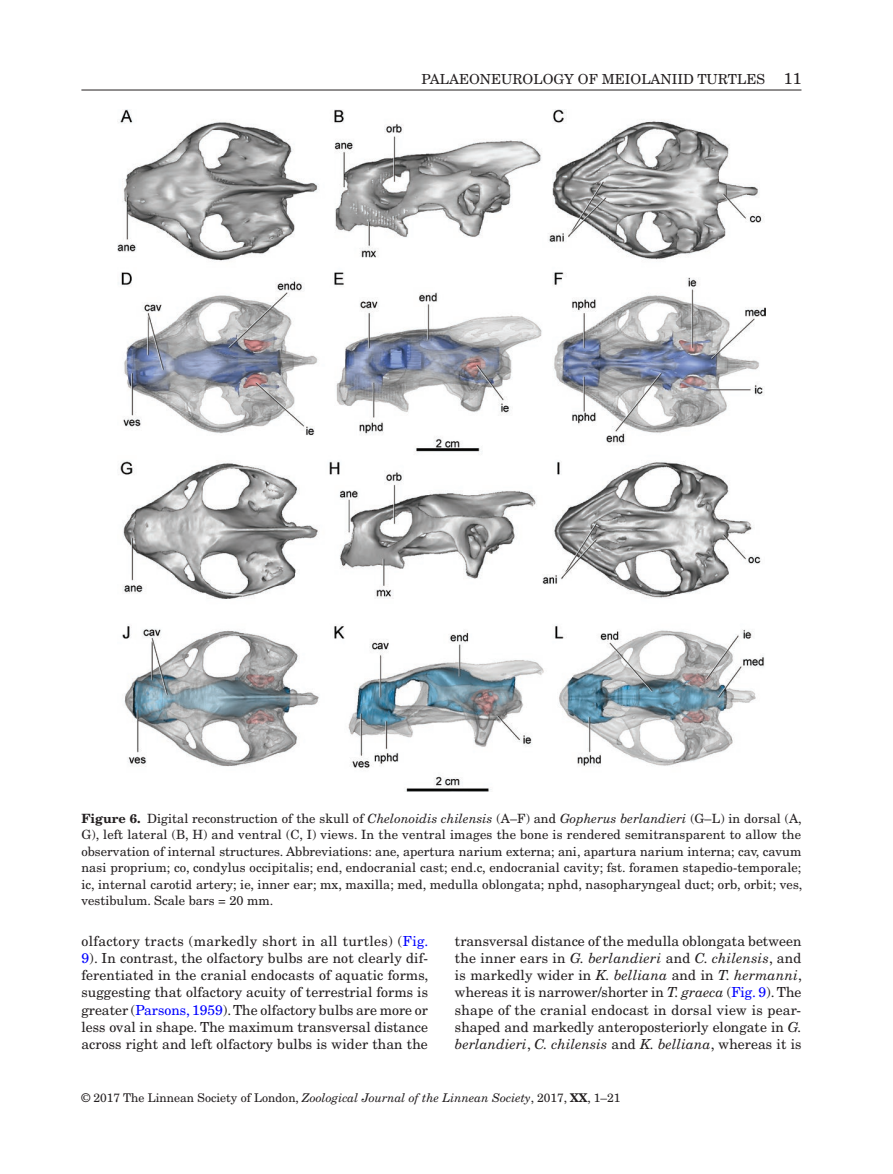
<style>
.page{position:relative;width:893px;height:1174px;background:#fff}
.page>*{position:absolute;margin:0;border:0;box-sizing:border-box;transform-origin:0 0}
.t1{font:13.8px/17.2px "New Century Schlbk";color:#231f20;text-align:justify}
.t2{font:12.75px/16.5px "New Century Schlbk";letter-spacing:.01em;color:#231f20;text-align:justify}
.t3{font:12px "New Century Schlbk";color:#231f20}
.s1{font-size:15.75px}
.s2{font-weight:700}
.s3{font-style:italic}
.s4{color:#00f}
</style>
<div class="page">
<hr style="left:81px;top:90px;width:720px;height:1px;background:#231f20">
<img style="left:117px;top:110px;width:648px;height:681px">
<p class="t1" style="left:421px;top:70px;width:382px">PALAEONEUROLOGY OF MEIOLANIID TURTLES <span class="s1">11</span></p>
<p class="t2" style="left:81px;top:810px;width:722px"><span class="s2">Figure 6.</span> Digital reconstruction of the skull of <span class="s3">Chelonoidis chilensis</span> (A–F) and <span class="s3">Gopherus berlandieri</span> (G–L) in dorsal (A, G), left lateral (B, H) and ventral (C, I) views. In the ventral images the bone is rendered semitransparent to allow the observation of internal structures. Abbreviations: ane, apertura narium externa; ani, apartura narium interna; cav, cavum nasi proprium; co, condylus occipitalis; end, endocranial cast; end.c, endocranial cavity; fst. foramen stapedio-temporale; ic, internal carotid artery; ie, inner ear; mx, maxilla; med, medulla oblongata; nphd, nasopharyngeal duct; orb, orbit; ves, vestibulum. Scale bars = 20 mm.</p>
<p class="t1" style="left:81px;top:932px;width:349px">olfactory tracts (markedly short in all turtles) (<span class="s4">Fig.<br>9</span>). In contrast, the olfactory bulbs are not clearly dif&shy;ferentiated in the cranial endocasts of aquatic forms, suggesting that olfactory acuity of terrestrial forms is greater (<span class="s4">Parsons, 1959</span>). The olfactory bulbs are more or less oval in shape. The maximum transversal distance across right and left olfactory bulbs is wider than the</p>
<p class="t1" style="left:455px;top:932px;width:349px">transversal distance of the medulla oblongata between the inner ears in <span class="s3">G. berlandieri</span> and <span class="s3">C. chilensis</span>, and is markedly wider in <span class="s3">K. belliana</span> and in <span class="s3">T. hermanni</span>, whereas it is narrower/shorter in <span class="s3">T. graeca</span> (<span class="s4">Fig. 9</span>). The shape of the cranial endocast in dorsal view is pear&shy;shaped and markedly anteroposteriorly elongate in <span class="s3">G. berlandieri</span>, <span class="s3">C. chilensis</span> and <span class="s3">K. belliana</span>, whereas it is</p>
<p class="t3" style="left:81px;top:1090px;width:540px">© 2017 The Linnean Society of London, <span class="s3">Zoological Journal of the Linnean Society</span>, 2017, <span class="s2">XX</span>, 1–21</p>
</div>
